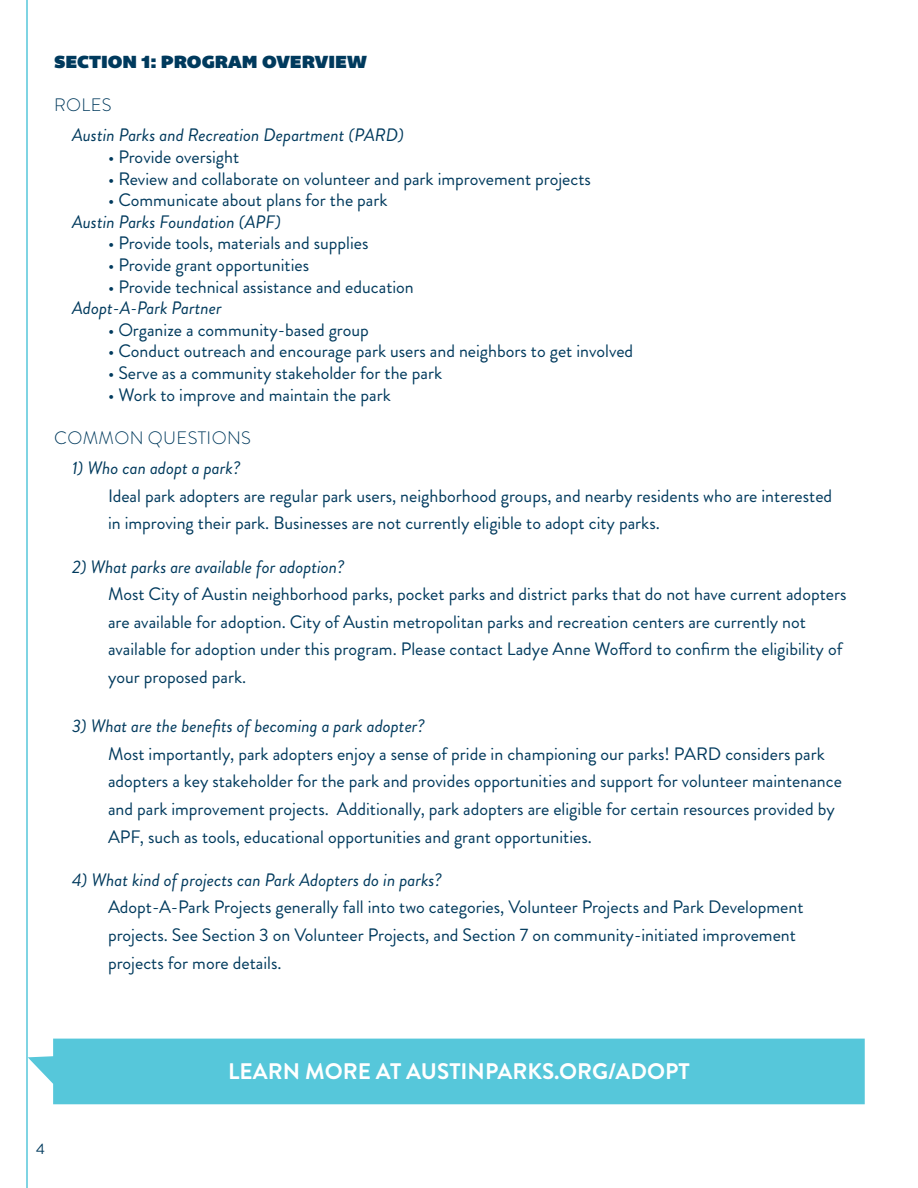
<style>
.page{position:relative;width:918px;height:1188px;background:#fff}
.page>*{position:absolute;margin:0;border:0;box-sizing:border-box;transform-origin:0 0}
.t1{font:700 22.5px "Brandon Grotesque";color:#fff}
.t2{font:18px/27.6px "Brandon Grotesque";color:#003a5d}
.t3{font:italic 18px "Brandon Grotesque";color:#003a5d}
.t4{font:18px "Bemio";color:#003a5d}
.t5{font:300 18px "Brandon Grotesque";letter-spacing:.02em;color:#003a5d}
.t6{font:15px "Brandon Grotesque";color:#003a5d}
</style>
<div class="page">
<hr style="left:26px;top:0;width:2px;height:1188px;background:#56c7da">
<div style="left:28px;top:1039px;width:837px;height:65px;background:#56c7da"></div>
<p class="t4" style="left:54px;top:47px;width:314px">SECTION 1: PROGRAM OVERVIEW</p>
<p class="t5" style="left:54px;top:92px;width:59px">ROLES</p>
<p class="t3" style="left:72px;top:123px;width:333px">Austin Parks and Recreation Department (PARD)</p>
<p class="t2" style="left:108px;top:143px;width:133px">• Provide oversight</p>
<p class="t2" style="left:108px;top:165px;width:485px">• Review and collaborate on volunteer and park improvement projects</p>
<p class="t2" style="left:108px;top:186px;width:281px">• Communicate about plans for the park</p>
<p class="t3" style="left:72px;top:209px;width:210px">Austin Parks Foundation (APF)</p>
<p class="t2" style="left:108px;top:230px;width:262px">• Provide tools, materials and supplies</p>
<p class="t2" style="left:108px;top:251px;width:203px">• Provide grant opportunities</p>
<p class="t2" style="left:108px;top:273px;width:307px">• Provide technical assistance and education</p>
<p class="t3" style="left:72px;top:296px;width:151px">Adopt-A-Park Partner</p>
<p class="t2" style="left:108px;top:316px;width:262px">• Organize a community-based group</p>
<p class="t2" style="left:108px;top:338px;width:527px">• Conduct outreach and encourage park users and neighbors to get involved</p>
<p class="t2" style="left:108px;top:359px;width:336px">• Serve as a community stakeholder for the park</p>
<p class="t2" style="left:108px;top:381px;width:284px">• Work to improve and maintain the park</p>
<p class="t5" style="left:54px;top:425px;width:198px">COMMON QUESTIONS</p>
<p class="t3" style="left:72px;top:456px;width:170px">1) Who can adopt a park?</p>
<p class="t2" style="left:108px;top:482px;width:726px">Ideal park adopters are regular park users, neighborhood groups, and nearby residents who are interested in improving their park. Businesses are not currently eligible to adopt city parks.</p>
<p class="t3" style="left:72px;top:554px;width:274px">2) What parks are available for adoption?</p>
<p class="t2" style="left:108px;top:581px;width:740px">Most City of Austin neighborhood parks, pocket parks and district parks that do not have current adopters are available for adoption. City of Austin metropolitan parks and recreation centers are currently not available for adoption under this program. Please contact Ladye Anne Wofford to confirm the eligibility of your proposed park.</p>
<p class="t3" style="left:72px;top:714px;width:355px">3) What are the benefits of becoming a park adopter?</p>
<p class="t2" style="left:108px;top:740px;width:735px">Most importantly, park adopters enjoy a sense of pride in championing our parks! PARD considers park adopters a key stakeholder for the park and provides opportunities and support for volunteer maintenance and park improvement projects. Additionally, park adopters are eligible for certain resources provided by APF, such as tools, educational opportunities and grant opportunities.</p>
<p class="t3" style="left:72px;top:867px;width:372px">4) What kind of projects can Park Adopters do in parks?</p>
<p class="t2" style="left:108px;top:894px;width:697px">Adopt-A-Park Projects generally fall into two categories, Volunteer Projects and Park Development projects. See Section 3 on Volunteer Projects, and Section 7 on community-initiated improvement projects for more details.</p>
<p class="t6" style="left:36px;top:1138px;width:10px">4</p>
<p class="t1" style="left:228px;top:1056px;width:463px">LEARN MORE AT AUSTINPARKS.ORG/ADOPT</p>
</div>
